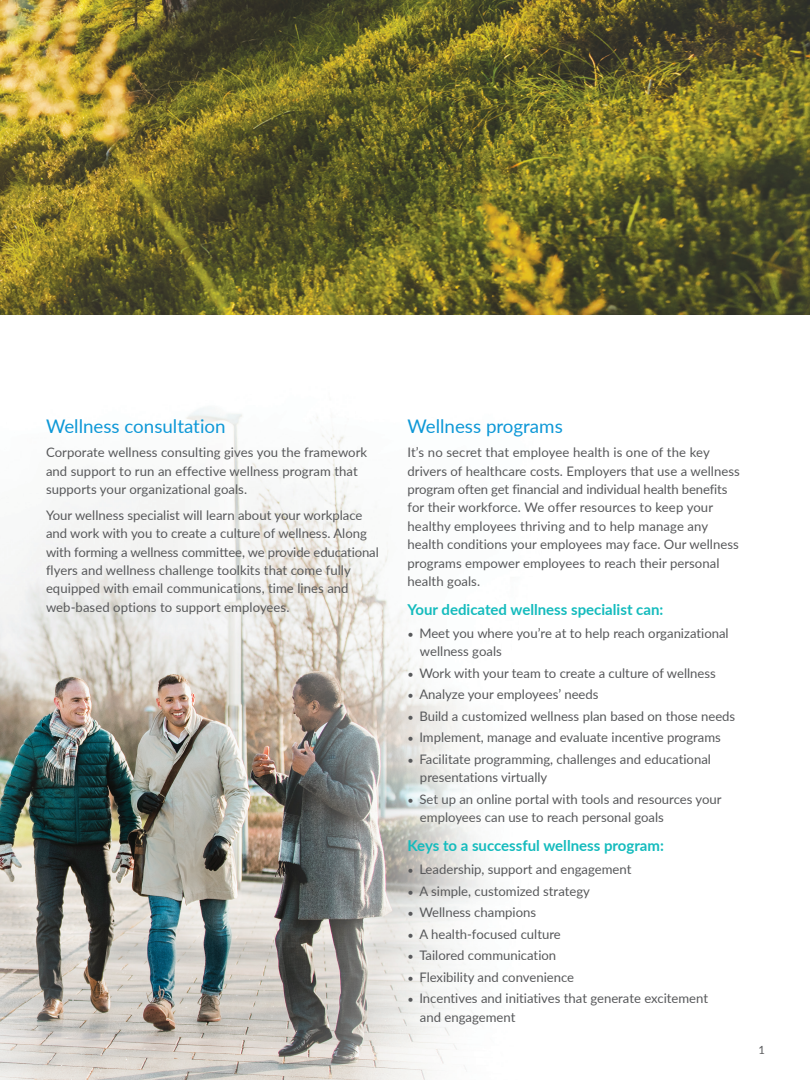
<style>
.page{position:relative;width:810px;height:1080px;background:#fff}
.page>*{position:absolute;margin:0;border:0;box-sizing:border-box;transform-origin:0 0}
.t1{font:18.75px "Lato";color:#0e98d7}
.t2{font:700 15px "Lato";color:#14bbbd}
.t3{font:13.12px/18.4px "Lato";color:#57585a}
.t4{font:11.25px "Lato";color:#57585a}
.s1{font-size:10.88px}
</style>
<div class="page">
<img style="left:0;top:408px;width:486px;height:672px">
<img style="left:0;top:0;width:810px;height:315px">
<p class="t1" style="left:46px;top:412px;width:181px">Wellness consultation</p>
<p class="t3" style="left:46px;top:443px;width:323px">Corporate wellness consulting gives you the framework</p>
<p class="t3" style="left:46px;top:461px;width:313px">and support to run an effective wellness program that</p>
<p class="t3" style="left:46px;top:479px;width:203px">supports your organizational goals.</p>
<p class="t3" style="left:46px;top:505px;width:318px">Your wellness specialist will learn about your workplace</p>
<p class="t3" style="left:46px;top:524px;width:322px">and work with you to create a culture of wellness. Along</p>
<p class="t3" style="left:46px;top:542px;width:334px">with forming a wellness committee, we provide educational</p>
<p class="t3" style="left:46px;top:560px;width:306px">flyers and wellness challenge toolkits that come fully</p>
<p class="t3" style="left:46px;top:579px;width:304px">equipped with email communications, time lines and</p>
<p class="t3" style="left:46px;top:597px;width:245px">web-based options to support employees.</p>
<p class="t1" style="left:408px;top:412px;width:157px">Wellness programs</p>
<p class="t3" style="left:408px;top:443px;width:304px">It’s no secret that employee health is one of the key</p>
<p class="t3" style="left:408px;top:461px;width:334px">drivers of healthcare costs. Employers that use a wellness program often get financial and individual health benefits</p>
<p class="t3" style="left:408px;top:498px;width:307px">for their workforce. We offer resources to keep your healthy employees thriving and to help manage any</p>
<p class="t3" style="left:408px;top:535px;width:333px">health conditions your employees may face. Our wellness programs empower employees to reach their personal health goals.</p>
<p class="t2" style="left:408px;top:598px;width:257px">Your dedicated wellness specialist can:</p>
<p class="t3" style="left:420px;top:624px;width:310px;text-indent:-12px"><span class="s1">•</span> Meet you where you’re at to help reach organizational wellness goals</p>
<p class="t3" style="left:408px;top:663px;width:310px"><span class="s1">•</span> Work with your team to create a culture of wellness</p>
<p class="t3" style="left:408px;top:685px;width:193px"><span class="s1">•</span> Analyze your employees’ needs</p>
<p class="t3" style="left:408px;top:706px;width:329px"><span class="s1">•</span> Build a customized wellness plan based on those needs</p>
<p class="t3" style="left:408px;top:728px;width:315px"><span class="s1">•</span> Implement, manage and evaluate incentive programs</p>
<p class="t3" style="left:408px;top:749px;width:305px"><span class="s1">•</span> Facilitate programming, challenges and educational</p>
<p class="t3" style="left:420px;top:768px;width:129px">presentations virtually</p>
<p class="t3" style="left:408px;top:789px;width:316px"><span class="s1">•</span> Set up an online portal with tools and resources your</p>
<p class="t3" style="left:420px;top:808px;width:245px">employees can use to reach personal goals</p>
<p class="t2" style="left:408px;top:834px;width:258px">Keys to a successful wellness program:</p>
<p class="t3" style="left:408px;top:860px;width:225px"><span class="s1">•</span> Leadership, support and engagement</p>
<p class="t3" style="left:408px;top:881px;width:184px"><span class="s1">•</span> A simple, customized strategy</p>
<p class="t3" style="left:408px;top:903px;width:130px"><span class="s1">•</span> Wellness champions</p>
<p class="t3" style="left:408px;top:924px;width:155px"><span class="s1">•</span> A health-focused culture</p>
<p class="t3" style="left:408px;top:946px;width:150px"><span class="s1">•</span> Tailored communication</p>
<p class="t3" style="left:408px;top:967px;width:168px"><span class="s1">•</span> Flexibility and convenience</p>
<p class="t3" style="left:408px;top:989px;width:302px"><span class="s1">•</span> Incentives and initiatives that generate excitement</p>
<p class="t3" style="left:420px;top:1007px;width:97px">and engagement</p>
<p class="t4" style="left:758px;top:1042px;width:8px">1</p>
</div>
